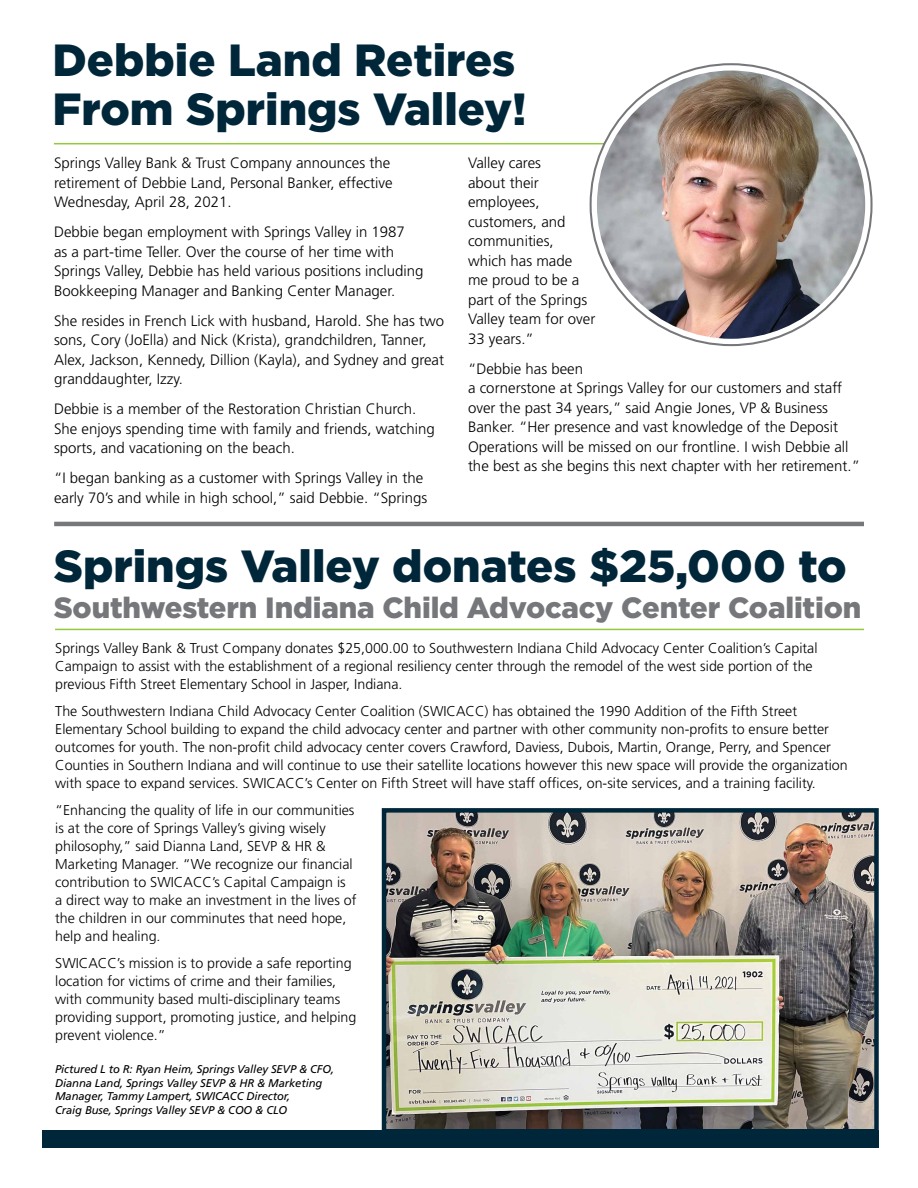
<style>
.page{position:relative;width:918px;height:1188px;background:#fff}
.page>*{position:absolute;margin:0;border:0;box-sizing:border-box;transform-origin:0 0}
.t1{font:900 45px/48px "Gotham";color:#00263a}
.t2{font:900 29.25px "Gotham";letter-spacing:-.005em;color:#76777a}
.t3{font:300 15px/19.5px "Frutiger";color:#000}
.t4{font:300 14.25px/18px "Frutiger";color:#000}
.t5{font:italic 11.25px/13.5px "Frutiger";letter-spacing:-.01em;color:#000}
</style>
<div class="page">
<hr style="left:54px;top:522px;width:810px;height:4px;background:#76777a">
<hr style="left:54px;top:143px;width:615px;height:1px;background:#95c93d">
<div style="left:42px;top:1130px;width:837px;height:18px;background:#00263a"></div>
<svg style="left:591px;top:64px;width:281px;height:281px"></svg>
<img style="left:597px;top:71px;width:268px;height:268px;border-radius:134px">
<hr style="left:55px;top:629px;width:809px;height:1px;background:#95c93d">
<img style="left:387px;top:813px;width:487px;height:316px">
<div style="left:382px;top:808px;width:497px;height:326px;border:4px solid #00263a"></div>
<h2 class="t1" style="left:52px;top:36px;width:476px">Debbie Land Retires<br>From Springs Valley!</h2>
<p class="t3" style="left:54px;top:153px;width:340px">Springs Valley Bank &amp; Trust Company announces the retirement of Debbie Land, Personal Banker, effective<br>Wednesday, April 28, 2021.</p>
<p class="t3" style="left:54px;top:222px;width:371px">Debbie began employment with Springs Valley in 1987<br>as a part-time Teller. Over the course of her time with Springs Valley, Debbie has held various positions including Bookkeeping Manager and Banking Center Manager.</p>
<p class="t3" style="left:54px;top:311px;width:392px">She resides in French Lick with husband, Harold. She has two sons, Cory (JoElla) and Nick (Krista), grandchildren, Tanner, Alex, Jackson, Kennedy, Dillion (Kayla), and Sydney and great granddaughter, Izzy.</p>
<p class="t3" style="left:54px;top:399px;width:382px">Debbie is a member of the Restoration Christian Church.<br>She enjoys spending time with family and friends, watching sports, and vacationing on the beach.</p>
<p class="t3" style="left:54px;top:468px;width:375px">“I began banking as a customer with Springs Valley in the early 70’s and while in high school,” said Debbie. “Springs</p>
<p class="t3" style="left:468px;top:153px;width:129px">Valley cares<br>about their employees, customers, and communities, which has made me proud to be a part of the Springs<br>Valley team for over<br>33 years.”</p>
<p class="t3" style="left:468px;top:359px;width:394px">“Debbie has been<br>a cornerstone at Springs Valley for our customers and staff over the past 34 years,” said Angie Jones, VP &amp; Business Banker. “Her presence and vast knowledge of the Deposit Operations will be missed on our frontline. I wish Debbie all the best as she begins this next chapter with her retirement.”</p>
<h2 class="t1" style="left:54px;top:541px;width:794px">Springs Valley donates $25,000 to</h2>
<h2 class="t2" style="left:54px;top:587px;width:809px">Southwestern Indiana Child Advocacy Center Coalition</h2>
<p class="t4" style="left:55px;top:640px;width:764px">Springs Valley Bank &amp; Trust Company donates $25,000.00 to Southwestern Indiana Child Advocacy Center Coalition’s Capital<br>Campaign to assist with the establishment of a regional resiliency center through the remodel of the west side portion of the previous Fifth Street Elementary School in Jasper, Indiana.</p>
<p class="t4" style="left:55px;top:703px;width:794px">The Southwestern Indiana Child Advocacy Center Coalition (SWICACC) has obtained the 1990 Addition of the Fifth Street Elementary School building to expand the child advocacy center and partner with other community non-profits to ensure better outcomes for youth. The non-profit child advocacy center covers Crawford, Daviess, Dubois, Martin, Orange, Perry, and Spencer Counties in Southern Indiana and will continue to use their satellite locations however this new space will provide the organization with space to expand services. SWICACC’s Center on Fifth Street will have staff offices, on-site services, and a training facility.</p>
<p class="t4" style="left:55px;top:802px;width:303px">“Enhancing the quality of life in our communities is at the core of Springs Valley’s giving wisely philosophy,” said Dianna Land, SEVP &amp; HR &amp; Marketing Manager. “We recognize our financial contribution to SWICACC’s Capital Campaign is<br>a direct way to make an investment in the lives of the children in our comminutes that need hope, help and healing.</p>
<p class="t4" style="left:55px;top:955px;width:303px">SWICACC’s mission is to provide a safe reporting location for victims of crime and their families, with community based multi-disciplinary teams providing support, promoting justice, and helping prevent violence.”</p>
<p class="t5" style="left:55px;top:1063px;width:281px">Pictured L to R: Ryan Heim, Springs Valley SEVP &amp; CFO, Dianna Land, Springs Valley SEVP &amp; HR &amp; Marketing Manager, Tammy Lampert, SWICACC Director,<br>Craig Buse, Springs Valley SEVP &amp; COO &amp; CLO</p>
</div>
